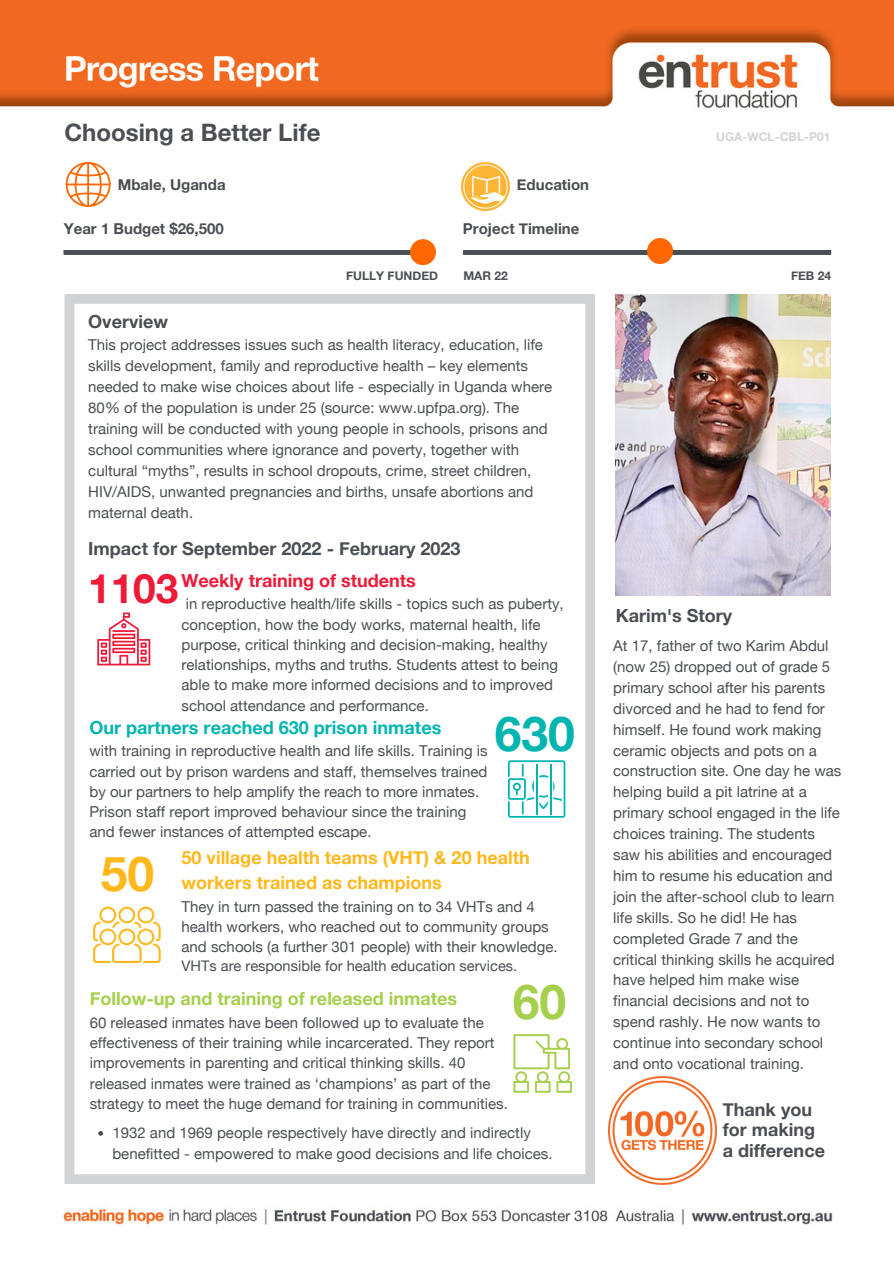
<style>
.page{position:relative;width:894px;height:1264px;background:#fff}
.page>*{position:absolute;margin:0;border:0;box-sizing:border-box;transform-origin:0 0}
.t1{font:700 48px "Helvetica Neue";color:#00b5b0}
.t2{font:700 48px "Helvetica Neue";color:#a5cf4c}
.t3{font:700 48px "Helvetica Neue";color:#ffb81c}
.t4{font:700 40.5px "Helvetica Neue";color:#ed1a39}
.t5{font:700 24px "Helvetica Neue";color:#4b4f54}
.t6{font:700 18px "Helvetica Neue";color:#4b4f54}
.t7{font:700 18px/24.8px "Helvetica Neue";color:#ffb81c}
.t8{font:700 18px "Helvetica Neue";color:#a5cf4c}
.t9{font:700 18px "Helvetica Neue";color:#00b5b0}
.t10{font:700 18px "Helvetica Neue";color:#ed1a39}
.t11{font:15px/20.9px "Helvetica Neue";color:#4b4f54}
.t12{font:700 15px "Helvetica Neue";color:#4b4f54}
.t13{font:14.7px "Helvetica Neue";color:#4b4f54}
.t14{font:700 12px "Helvetica Neue";color:#4b4f54}
.t15{font:700 12px "Helvetica Neue";color:#d1d3d4}
</style>
<div class="page">
<img style="left:0;top:0;width:893px;height:1225px">
<img style="left:615px;top:294px;width:215px;height:302px">
<svg style="left:64px;top:294px;width:531px;height:889px"></svg>
<svg style="left:93px;top:906px;width:68px;height:57px"></svg>
<div style="left:63px;top:250px;width:347px;height:5px;background:#4b4f54"></div>
<div style="left:463px;top:250px;width:367px;height:5px;background:#4b4f54"></div>
<div style="left:647px;top:238px;width:26px;height:26px;background:#ff6700;border-radius:50%"></div>
<div style="left:410px;top:239px;width:26px;height:26px;background:#ff6700;border-radius:50%"></div>
<img style="left:608px;top:1076px;width:108px;height:108px">
<svg style="left:66px;top:162px;width:45px;height:45px"></svg>
<img style="left:461px;top:162px;width:48px;height:48px">
<svg style="left:507px;top:760px;width:58px;height:57px"></svg>
<svg style="left:98px;top:1130px;width:5px;height:5px"></svg>
<svg style="left:97px;top:612px;width:53px;height:53px"></svg>
<svg style="left:513px;top:1034px;width:59px;height:58px"></svg>
<p class="t5" style="left:64px;top:117px;width:257px">Choosing a Better Life</p>
<p class="t12" style="left:118px;top:176px;width:109px">Mbale, Uganda</p>
<p class="t12" style="left:516px;top:176px;width:74px">Education</p>
<p class="t12" style="left:64px;top:220px;width:161px">Year 1 Budget $26,500</p>
<p class="t12" style="left:463px;top:220px;width:118px">Project Timeline</p>
<p class="t15" style="left:716px;top:129px;width:115px">UGA-WCL-CBL-P01</p>
<p class="t14" style="left:346px;top:268px;width:94px">FULLY FUNDED</p>
<p class="t14" style="left:463px;top:268px;width:46px">MAR 22</p>
<p class="t14" style="left:790px;top:268px;width:42px">FEB 24</p>
<p class="t6" style="left:88px;top:310px;width:81px">Overview</p>
<p class="t11" style="left:88px;top:334px;width:465px">This project addresses issues such as health literacy, education, life skills development, family and reproductive health – key elements needed to make wise choices about life - especially in Uganda where 80% of the population is under 25 (source: www.upfpa.org). The training will be conducted with young people in schools, prisons and school communities where ignorance and poverty, together with cultural “myths”, results in school dropouts, crime, street children, HIV/AIDS, unwanted pregnancies and births, unsafe abortions and maternal death.</p>
<p class="t6" style="left:88px;top:537px;width:374px">Impact for September 2022 - February 2023</p>
<p class="t4" style="left:88px;top:563px;width:92px">1103</p>
<p class="t10" style="left:181px;top:569px;width:236px">Weekly training of students</p>
<p class="t11" style="left:181px;top:593px;width:383px;line-height:20.2px">in reproductive health/life skills - topics such as puberty, conception, how the body works, maternal health, life purpose, critical thinking and decision-making, healthy relationships, myths and truths. Students attest to being able to make more informed decisions and to improved school attendance and performance.</p>
<p class="t9" style="left:89px;top:716px;width:353px">Our partners reached 630 prison inmates</p>
<p class="t11" style="left:89px;top:740px;width:399px;line-height:20.2px">with training in reproductive health and life skills. Training is carried out by prison wardens and staff, themselves trained by our partners to help amplify the reach to more inmates.<br>Prison staff report improved behaviour since the training and fewer instances of attempted escape.</p>
<p class="t1" style="left:494px;top:704px;width:82px">630</p>
<p class="t3" style="left:101px;top:844px;width:55px">50</p>
<p class="t7" style="left:181px;top:845px;width:349px">50 village health teams (VHT) &amp; 20 health workers trained as champions</p>
<p class="t11" style="left:181px;top:895px;width:377px;line-height:20.2px">They in turn passed the training on to 34 VHTs and 4 health workers, who reached out to community groups and schools (a further 301 people) with their knowledge.</p>
<p class="t13" style="left:181px;top:957px;width:337px">VHTs are responsible for health education services.</p>
<p class="t2" style="left:512px;top:972px;width:55px">60</p>
<p class="t8" style="left:90px;top:987px;width:369px">Follow-up and training of released inmates</p>
<p class="t11" style="left:90px;top:1012px;width:419px;line-height:20.2px">60 released inmates have been followed up to evaluate the effectiveness of their training while incarcerated. They report improvements in parenting and critical thinking skills. 40 released inmates were trained as ‘champions’ as part of the strategy to meet the huge demand for training in communities.</p>
<p class="t11" style="left:112px;top:1122px;width:441px">1932 and 1969 people respectively have directly and indirectly benefitted - empowered to make good decisions and life choices.</p>
<p class="t6" style="left:615px;top:605px;width:118px">Karim's Story</p>
<p class="t11" style="left:613px;top:635px;width:229px">At 17, father of two Karim Abdul (now 25) dropped out of grade 5 primary school after his parents divorced and he had to fend for himself. He found work making ceramic objects and pots on a construction site. One day he was helping build a pit latrine at a primary school engaged in the life choices training. The students saw his abilities and encouraged him to resume his education and join the after-school club to learn life skills. So he did! He has completed Grade 7 and the critical thinking skills he acquired have helped him make wise financial decisions and not to spend rashly. He now wants to continue into secondary school and onto vocational training.</p>
<p class="t6" style="left:722px;top:1097px;width:91px">Thank you</p>
<p class="t6" style="left:722px;top:1118px;width:94px">for making</p>
<p class="t6" style="left:722px;top:1139px;width:103px">a difference</p>
</div>
